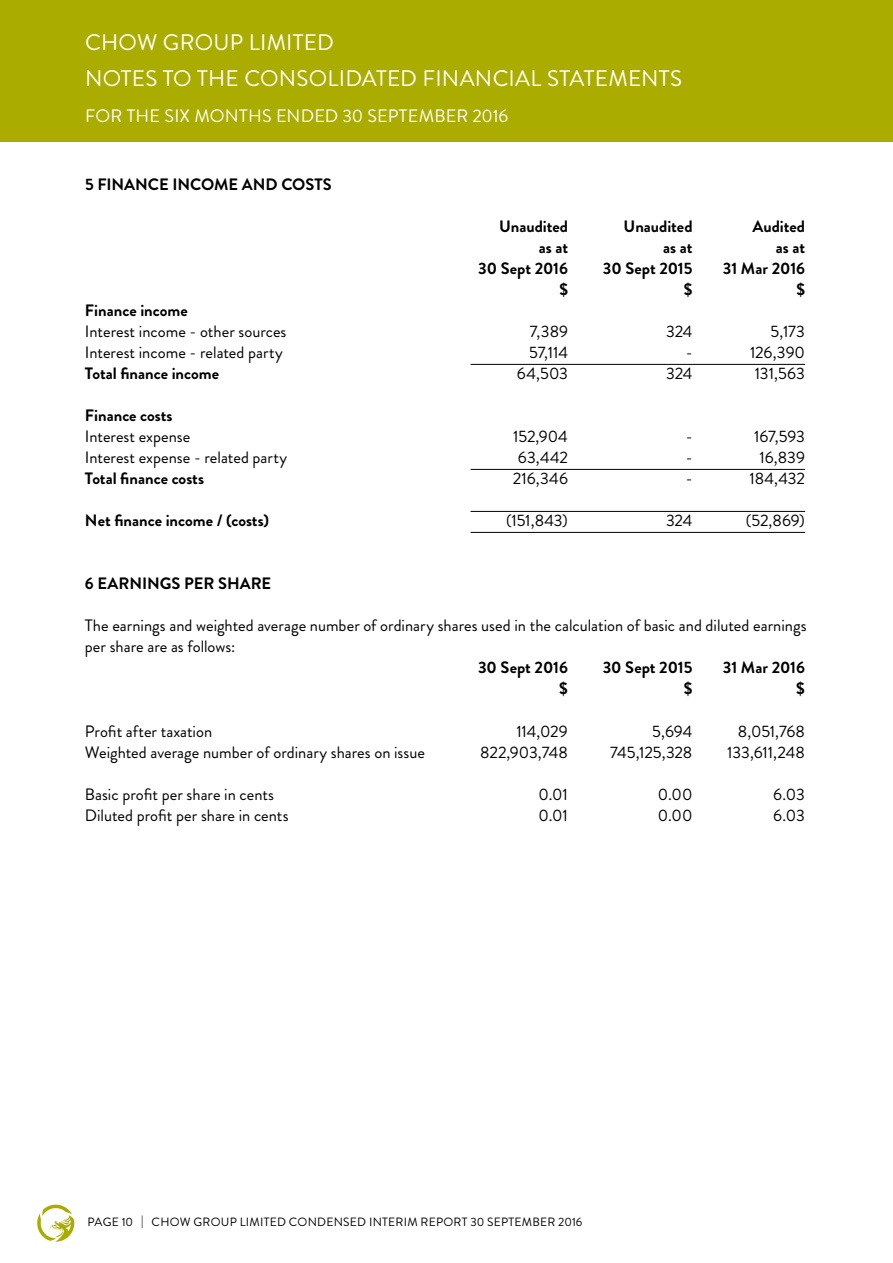
<style>
.page{position:relative;width:893px;height:1263px;background:#fff}
.page>*{position:absolute;margin:0;border:0;box-sizing:border-box;transform-origin:0 0}
.t1{font:22.5px/36px "Brandon Grotesque";letter-spacing:.01em;color:#fff}
.t2{font:18px "Brandon Grotesque";letter-spacing:.01em;color:#fff}
.t3{font:16.5px/21px "Brandon Grotesque";color:#000}
.t4{font:700 16.5px "Brandon Grotesque";letter-spacing:-.005em;color:#000}
.t5{font:12px "Brandon Grotesque";letter-spacing:.02em;color:#000}
</style>
<div class="page">
<svg style="left:37px;top:1204px;width:38px;height:38px"></svg>
<div style="left:0;top:0;width:893px;height:142px;background:#aaad00"></div>
<hr style="left:471px;top:364px;width:334px;height:1px;background:#000">
<hr style="left:471px;top:469px;width:334px;height:1px;background:#000">
<hr style="left:471px;top:511px;width:334px;height:1px;background:#000">
<hr style="left:471px;top:532px;width:334px;height:1px;background:#000">
<h1 class="t1" style="left:85px;top:25px;width:598px">CHOW GROUP LIMITED<br>NOTES TO THE CONSOLIDATED FINANCIAL STATEMENTS</h1>
<p class="t2" style="left:85px;top:104px;width:425px">FOR THE SIX MONTHS ENDED 30 SEPTEMBER 2016</p>
<p class="t4" style="left:85px;top:173px;width:248px">5 FINANCE INCOME AND COSTS</p>
<p class="t4" style="left:499px;top:215px;width:71px">Unaudited</p>
<p class="t4" style="left:624px;top:215px;width:71px">Unaudited</p>
<p class="t4" style="left:752px;top:215px;width:54px">Audited</p>
<p class="t4" style="left:539px;top:236px;width:31px">as at</p>
<p class="t4" style="left:663px;top:236px;width:31px">as at</p>
<p class="t4" style="left:776px;top:236px;width:31px">as at</p>
<p class="t4" style="left:478px;top:257px;width:91px">30 Sept 2016</p>
<p class="t4" style="left:603px;top:257px;width:91px">30 Sept 2015</p>
<p class="t4" style="left:723px;top:257px;width:84px">31 Mar 2016</p>
<p class="t4" style="left:559px;top:278px;width:10px">$</p>
<p class="t4" style="left:684px;top:278px;width:10px">$</p>
<p class="t4" style="left:796px;top:278px;width:10px">$</p>
<p class="t4" style="left:85px;top:299px;width:104px">Finance income</p>
<p class="t3" style="left:85px;top:321px;width:203px">Interest income - other sources</p>
<p class="t3" style="left:530px;top:321px;width:40px">7,389</p>
<p class="t3" style="left:666px;top:321px;width:28px">324</p>
<p class="t3" style="left:770px;top:321px;width:36px">5,173</p>
<p class="t3" style="left:85px;top:342px;width:199px">Interest income - related party</p>
<p class="t3" style="left:529px;top:342px;width:40px">57,114</p>
<p class="t3" style="left:686px;top:342px;width:8px">-</p>
<p class="t3" style="left:750px;top:342px;width:56px">126,390</p>
<p class="t4" style="left:85px;top:362px;width:136px">Total finance income</p>
<p class="t3" style="left:517px;top:363px;width:53px">64,503</p>
<p class="t3" style="left:666px;top:363px;width:28px">324</p>
<p class="t3" style="left:755px;top:363px;width:52px">131,563</p>
<p class="t4" style="left:85px;top:404px;width:89px">Finance costs</p>
<p class="t3" style="left:85px;top:426px;width:107px">Interest expense</p>
<p class="t3" style="left:513px;top:426px;width:56px">152,904</p>
<p class="t3" style="left:686px;top:426px;width:8px">-</p>
<p class="t3" style="left:754px;top:426px;width:52px">167,593</p>
<p class="t3" style="left:85px;top:447px;width:204px">Interest expense - related party</p>
<p class="t3" style="left:518px;top:447px;width:51px">63,442</p>
<p class="t3" style="left:686px;top:447px;width:8px">-</p>
<p class="t3" style="left:759px;top:447px;width:47px">16,839</p>
<p class="t4" style="left:85px;top:467px;width:121px">Total finance costs</p>
<p class="t3" style="left:513px;top:468px;width:57px">216,346</p>
<p class="t3" style="left:686px;top:468px;width:8px">-</p>
<p class="t3" style="left:749px;top:468px;width:57px">184,432</p>
<p class="t4" style="left:85px;top:509px;width:186px">Net finance income / (costs)</p>
<p class="t3" style="left:506px;top:510px;width:63px">(151,843)</p>
<p class="t3" style="left:666px;top:510px;width:28px">324</p>
<p class="t3" style="left:746px;top:510px;width:61px">(52,869)</p>
<p class="t4" style="left:85px;top:572px;width:188px">6 EARNINGS PER SHARE</p>
<p class="t3" style="left:85px;top:615px;width:723px">The earnings and weighted average number of ordinary shares used in the calculation of basic and diluted earnings per share are as follows:</p>
<p class="t4" style="left:478px;top:656px;width:91px">30 Sept 2016</p>
<p class="t4" style="left:603px;top:656px;width:91px">30 Sept 2015</p>
<p class="t4" style="left:723px;top:656px;width:84px">31 Mar 2016</p>
<p class="t4" style="left:559px;top:677px;width:10px">$</p>
<p class="t4" style="left:684px;top:677px;width:10px">$</p>
<p class="t4" style="left:796px;top:677px;width:10px">$</p>
<p class="t3" style="left:85px;top:720px;width:129px">Profit after taxation</p>
<p class="t3" style="left:516px;top:720px;width:53px">114,029</p>
<p class="t3" style="left:652px;top:720px;width:42px">5,694</p>
<p class="t3" style="left:738px;top:720px;width:69px">8,051,768</p>
<p class="t3" style="left:85px;top:741px;width:342px">Weighted average number of ordinary shares on issue</p>
<p class="t3" style="left:480px;top:741px;width:89px">822,903,748</p>
<p class="t3" style="left:610px;top:741px;width:84px">745,125,328</p>
<p class="t3" style="left:727px;top:741px;width:79px">133,611,248</p>
<p class="t3" style="left:85px;top:783px;width:191px">Basic profit per share in cents</p>
<p class="t3" style="left:538px;top:783px;width:31px">0.01</p>
<p class="t3" style="left:658px;top:783px;width:36px">0.00</p>
<p class="t3" style="left:773px;top:783px;width:33px">6.03</p>
<p class="t3" style="left:85px;top:805px;width:205px">Diluted profit per share in cents</p>
<p class="t3" style="left:538px;top:805px;width:31px">0.01</p>
<p class="t3" style="left:658px;top:805px;width:36px">0.00</p>
<p class="t3" style="left:773px;top:805px;width:33px">6.03</p>
<p class="t5" style="left:88px;top:1213px;width:496px">PAGE 10 | CHOW GROUP LIMITED CONDENSED INTERIM REPORT 30 SEPTEMBER 2016</p>
</div>
